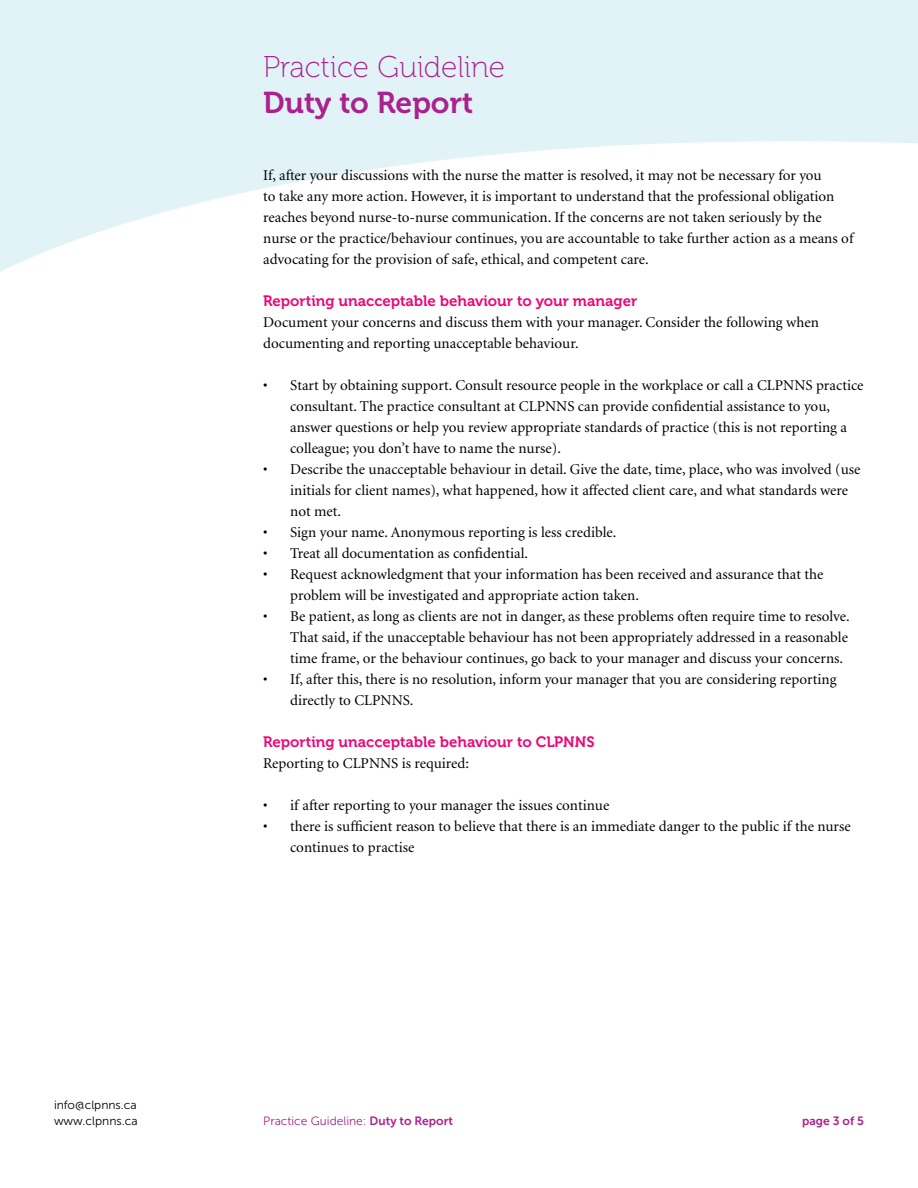
<style>
.page{position:relative;width:918px;height:1188px;background:#fff}
.page>*{position:absolute;margin:0;border:0;box-sizing:border-box;transform-origin:0 0}
.t1{font:30px "Museo 100";color:#ab218e}
.t2{font:30px "Museo 700";color:#ab218e}
.t3{font:15px/21px "Minion";color:#000}
.t4{font:15px "Museo 700";color:#ed0677}
.t5{font:12px "Museo Sans 300";color:#ab218e}
.t6{font:12px/16.5px "Museo Sans 300";color:#000}
.t7{font:12px "Museo Sans 700";color:#ab218e}
.s1{font-family:"Museo Sans 700"}
</style>
<div class="page">
<svg style="left:0;top:0;width:918px;height:272px;fill:#e2f3f7"></svg>
<p class="t6" style="left:54px;top:1096px;width:85px">info@clpnns.ca www.clpnns.ca</p>
<h1 class="t1" style="left:263px;top:50px;width:243px">Practice Guideline</h1>
<h1 class="t2" style="left:263px;top:85px;width:211px">Duty to Report</h1>
<p class="t3" style="left:263px;top:165px;width:592px">If, after your discussions with the nurse the matter is resolved, it may not be necessary for you<br>to take any more action. However, it is important to understand that the professional obligation reaches beyond nurse-to-nurse communication. If the concerns are not taken seriously by the nurse or the practice/behaviour continues, you are accountable to take further action as a means of advocating for the provision of safe, ethical, and competent care.</p>
<p class="t4" style="left:263px;top:292px;width:376px">Reporting unacceptable behaviour to your manager</p>
<p class="t3" style="left:263px;top:312px;width:557px">Document your concerns and discuss them with your manager. Consider the following when documenting and reporting unacceptable behaviour.</p>
<p class="t3" style="left:290px;top:375px;width:575px;text-indent:-27px">• Start by obtaining support. Consult resource people in the workplace or call a CLPNNS practice consultant. The practice consultant at CLPNNS can provide confidential assistance to you, answer questions or help you review appropriate standards of practice (this is not reporting a colleague; you don’t have to name the nurse).</p>
<p class="t3" style="left:290px;top:459px;width:572px;text-indent:-27px">• Describe the unacceptable behaviour in detail. Give the date, time, place, who was involved (use initials for client names), what happened, how it affected client care, and what standards were not met.</p>
<p class="t3" style="left:263px;top:522px;width:355px">• Sign your name. Anonymous reporting is less credible.</p>
<p class="t3" style="left:263px;top:543px;width:266px">• Treat all documentation as confidential.</p>
<p class="t3" style="left:290px;top:564px;width:535px;text-indent:-27px">• Request acknowledgment that your information has been received and assurance that the problem will be investigated and appropriate action taken.</p>
<p class="t3" style="left:290px;top:606px;width:561px;text-align:justify;text-indent:-27px">• Be patient, as long as clients are not in danger, as these problems often require time to resolve.<br>That said, if the unacceptable behaviour has not been appropriately addressed in a reasonable time frame, or the behaviour continues, go back to your manager and discuss your concerns.</p>
<p class="t3" style="left:290px;top:669px;width:548px;text-indent:-27px">• If, after this, there is no resolution, inform your manager that you are considering reporting directly to CLPNNS.</p>
<p class="t4" style="left:263px;top:733px;width:333px">Reporting unacceptable behaviour to CLPNNS</p>
<p class="t3" style="left:263px;top:753px;width:207px">Reporting to CLPNNS is required:</p>
<p class="t3" style="left:263px;top:795px;width:348px">• if after reporting to your manager the issues continue</p>
<p class="t3" style="left:290px;top:816px;width:562px;text-indent:-27px">• there is sufficient reason to believe that there is an immediate danger to the public if the nurse continues to practise</p>
<p class="t5" style="left:263px;top:1114px;width:191px">Practice Guideline: <span class="s1">Duty to Report</span></p>
<p class="t7" style="left:802px;top:1114px;width:63px">page 3 of 5</p>
</div>
